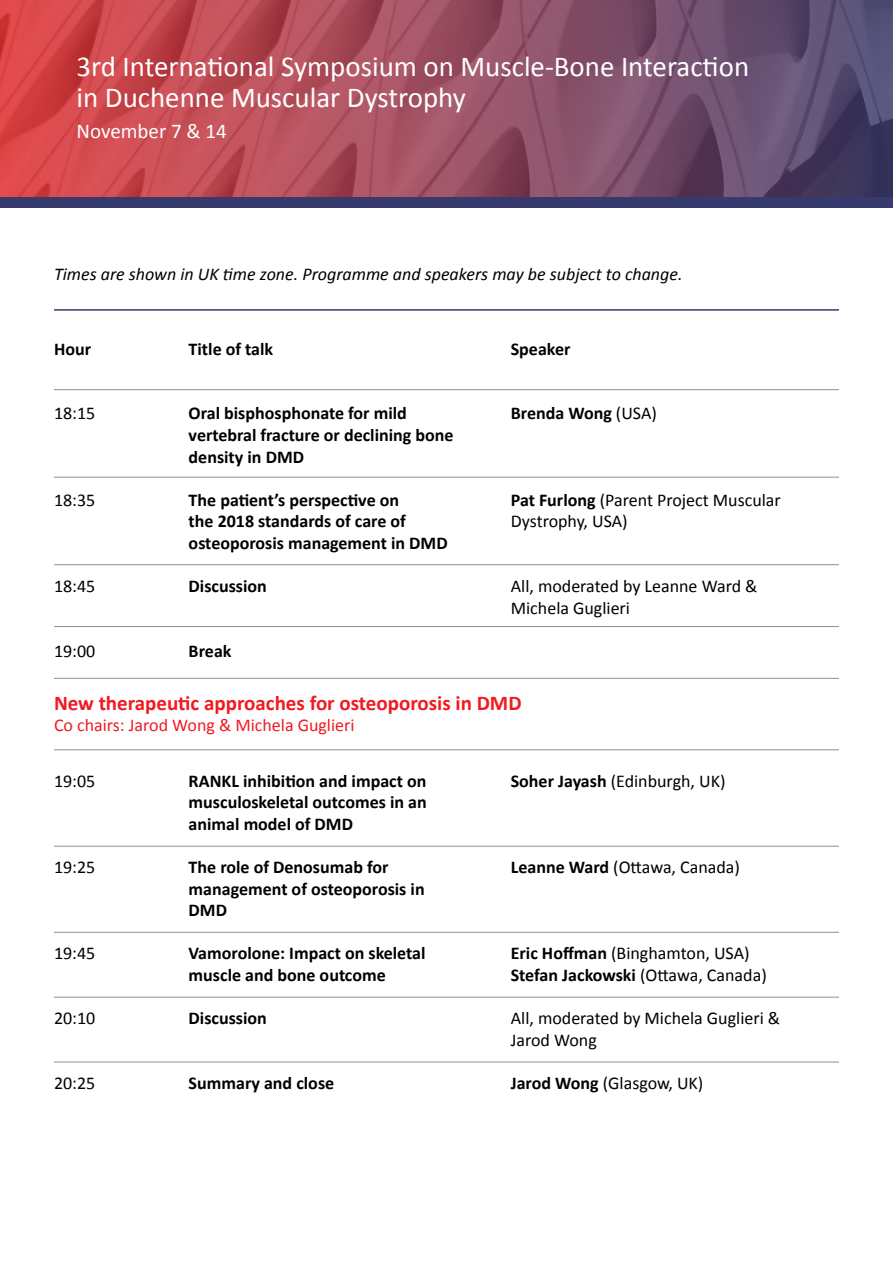
<style>
.page{position:relative;width:893px;height:1263px;background:#fff}
.page>*{position:absolute;margin:0;border:0;box-sizing:border-box;transform-origin:0 0}
.t1{font:28.95px/30.6px "Calibri";color:#fff}
.t2{font:700 21px "Calibri";color:#f21920}
.t3{font:21px "Calibri";color:#fff}
.t4{font:700 18px/21.6px "Calibri";color:#000}
.t5{font:18px/21.6px "Calibri";color:#000}
.t6{font:italic 18px "Calibri";color:#000}
.t7{font:18px "Calibri";color:#f21920}
.s1{font-weight:400}
.s2{font-weight:700}
</style>
<div class="page">
<hr style="left:54px;top:309px;width:785px;height:2px;background:#373a6d">
<svg style="left:0;top:0;width:893px;height:198px;background:#984d60"></svg>
<div style="left:0;top:198px;width:893px;height:10px;background:#373a6d"></div>
<hr style="left:54px;top:626px;width:785px;height:1px;background:#919291">
<hr style="left:54px;top:846px;width:785px;height:1px;background:#919291">
<hr style="left:54px;top:932px;width:785px;height:1px;background:#919291">
<hr style="left:54px;top:997px;width:785px;height:1px;background:#919291">
<hr style="left:54px;top:1062px;width:785px;height:1px;background:#919291">
<hr style="left:54px;top:564px;width:785px;height:1px;background:#919291">
<hr style="left:54px;top:389px;width:785px;height:1px;background:#919291">
<hr style="left:54px;top:477px;width:785px;height:1px;background:#919291">
<hr style="left:54px;top:749px;width:785px;height:1px;background:#919291">
<hr style="left:54px;top:678px;width:785px;height:1px;background:#919291">
<h1 class="t1" style="left:77px;top:51px;width:674px">3rd International Symposium on Muscle-Bone Interaction in Duchenne Muscular Dystrophy</h1>
<p class="t3" style="left:77px;top:116px;width:152px">November 7 &amp; 14</p>
<p class="t6" style="left:54px;top:262px;width:630px">Times are shown in UK time zone. Programme and speakers may be subject to change.</p>
<p class="t4" style="left:54px;top:337px;width:39px">Hour</p>
<p class="t4" style="left:189px;top:337px;width:86px">Title of talk</p>
<p class="t4" style="left:511px;top:337px;width:61px">Speaker</p>
<p class="t5" style="left:54px;top:402px;width:43px">18:15</p>
<p class="t5" style="left:54px;top:488px;width:43px">18:35</p>
<p class="t5" style="left:54px;top:575px;width:43px">18:45</p>
<p class="t4" style="left:189px;top:402px;width:266px">Oral bisphosphonate for mild vertebral fracture or declining bone density in DMD</p>
<p class="t4" style="left:189px;top:488px;width:261px">The patient’s perspective on<br>the 2018 standards of care of osteoporosis management in DMD</p>
<p class="t4" style="left:189px;top:575px;width:80px">Discussion</p>
<p class="t4" style="left:511px;top:402px;width:148px">Brenda Wong <span class="s1">(USA)</span></p>
<p class="t5" style="left:511px;top:488px;width:272px"><span class="s2">Pat Furlong</span> (Parent Project Muscular<br>Dystrophy, USA)</p>
<p class="t5" style="left:511px;top:575px;width:248px">All, moderated by Leanne Ward &amp;<br>Michela Guglieri</p>
<p class="t5" style="left:54px;top:640px;width:43px">19:00</p>
<p class="t4" style="left:189px;top:640px;width:44px">Break</p>
<p class="t2" style="left:54px;top:688px;width:469px">New therapeutic approaches for osteoporosis in DMD</p>
<p class="t7" style="left:54px;top:713px;width:302px">Co chairs: Jarod Wong &amp; Michela Guglieri</p>
<p class="t5" style="left:54px;top:769px;width:43px">19:05</p>
<p class="t5" style="left:54px;top:856px;width:43px">19:25</p>
<p class="t5" style="left:54px;top:942px;width:43px">19:45</p>
<p class="t5" style="left:54px;top:1007px;width:43px">20:10</p>
<p class="t5" style="left:54px;top:1072px;width:43px">20:25</p>
<p class="t4" style="left:189px;top:769px;width:240px;text-align:justify">RANKL inhibition and impact on musculoskeletal outcomes in an animal model of DMD</p>
<p class="t4" style="left:189px;top:856px;width:237px">The role of Denosumab for management of osteoporosis in<br>DMD</p>
<p class="t4" style="left:189px;top:942px;width:238px">Vamorolone: Impact on skeletal muscle and bone outcome</p>
<p class="t4" style="left:189px;top:1007px;width:80px">Discussion</p>
<p class="t4" style="left:189px;top:1072px;width:147px">Summary and close</p>
<p class="t5" style="left:511px;top:769px;width:216px"><span class="s2">Soher Jayash</span> (Edinburgh, UK)</p>
<p class="t5" style="left:511px;top:856px;width:231px"><span class="s2">Leanne Ward</span> (Ottawa, Canada)</p>
<p class="t5" style="left:511px;top:942px;width:257px"><span class="s2">Eric Hoffman</span> (Binghamton, USA)<br><span class="s2">Stefan Jackowski</span> (Ottawa, Canada)</p>
<p class="t5" style="left:511px;top:1007px;width:271px">All, moderated by Michela Guglieri &amp;<br>Jarod Wong</p>
<p class="t5" style="left:511px;top:1072px;width:194px"><span class="s2">Jarod Wong</span> (Glasgow, UK)</p>
</div>
